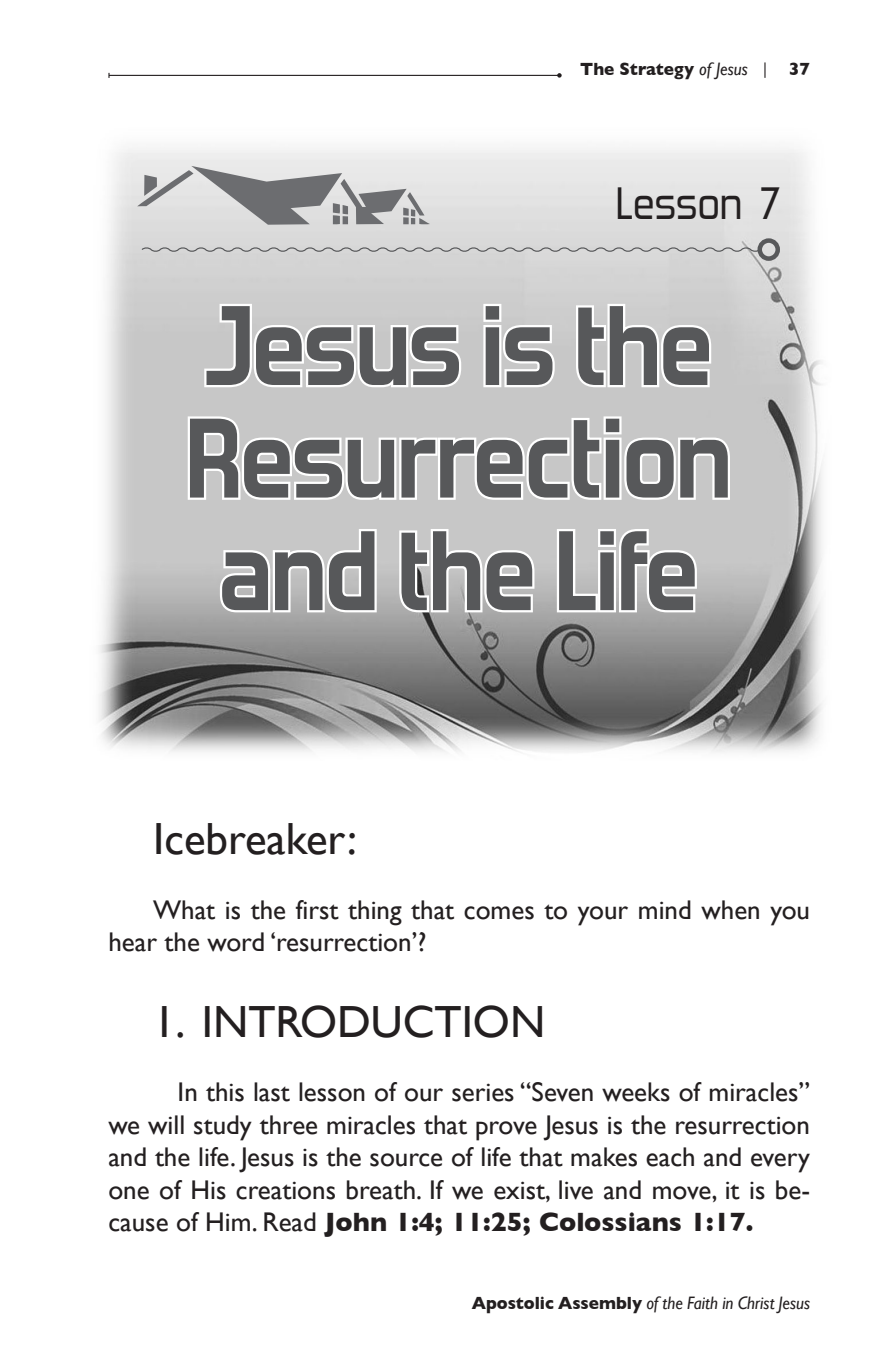
<style>
.page{position:relative;width:893px;height:1372px;background:#fff}
.page>*{position:absolute;margin:0;border:0;box-sizing:border-box;transform-origin:0 0}
.t1{font:700 112.5px/112.5px "Forgotten Futurist Rg";letter-spacing:-.02em;color:#57585a}
.t2{font:45px "Gill Sans";color:#231f20}
.t3{font:45px "Forgotten Futurist Rg";color:#231f20}
.t4{font:27px/32.4px "Gill Sans";color:#231f20}
.t5{font:italic 18px "Gill Sans";color:#231f20;scale:.95 1}
.t6{font:700 18px "Gill Sans";color:#231f20;scale:.95 1}
.t7{font:700 18px "Gill Sans";color:#231f20}
.s1{font-weight:400;font-style:italic}
.s2{font-weight:700}
.s3{font-weight:700;font-style:normal}
</style>
<div class="page">
<svg style="left:764px;top:62px;width:1px;height:16px"></svg>
<hr style="left:109px;top:75px;width:450px;height:1px;background:#231f20">
<svg style="left:557px;top:73px;width:5px;height:5px"></svg>
<img style="left:99px;top:147px;width:724px;height:606px">
<svg style="left:137px;top:166px;width:293px;height:59px"></svg>
<svg style="left:140px;top:246px;width:617px;height:7px"></svg>
<div style="left:757px;top:238px;width:23px;height:23px;border:4px solid #57585a;border-radius:50%"></div>
<svg style="left:202px;top:301px;width:261px;height:88px"></svg>
<svg style="left:481px;top:301px;width:76px;height:88px"></svg>
<svg style="left:574px;top:301px;width:139px;height:88px"></svg>
<svg style="left:185px;top:413px;width:547px;height:89px"></svg>
<svg style="left:218px;top:526px;width:161px;height:88px"></svg>
<svg style="left:397px;top:526px;width:140px;height:88px"></svg>
<svg style="left:555px;top:526px;width:144px;height:88px"></svg>
<p class="t6" style="left:580px;top:58px;width:178px">The Strategy <span class="s1">of Jesus</span></p>
<p class="t7" style="left:789px;top:58px;width:23px">37</p>
<h2 class="t3" style="left:616px;top:176px;width:166px">Lesson 7</h2>
<h1 class="t1" style="left:185px;top:288px;width:548px">Jesus is the<br>Resurrection and the Life</h1>
<h2 class="t2" style="left:153px;top:812px;width:205px">Icebreaker:</h2>
<p class="t4" style="left:108px;top:893px;width:703px;text-indent:45px">What is the first thing that comes to your mind when you hear the word ‘resurrection’?</p>
<h2 class="t2" style="left:153px;top:995px;width:394px">1. INTRODUCTION</h2>
<p class="t4" style="left:108px;top:1075px;width:703px;text-align:justify;text-indent:69px">In this last lesson of our series “Seven weeks of miracles” we will study three miracles that prove Jesus is the resurrection and the life. Jesus is the source of life that makes each and every one of His creations breath. If we exist, live and move, it is be&shy;cause of Him. Read <span class="s2">John 1:4; 11:25; Colossians 1:17.</span></p>
<p class="t5" style="left:472px;top:1292px;width:358px"><span class="s3">Apostolic Assembly</span> of the Faith in Christ Jesus</p>
</div>
